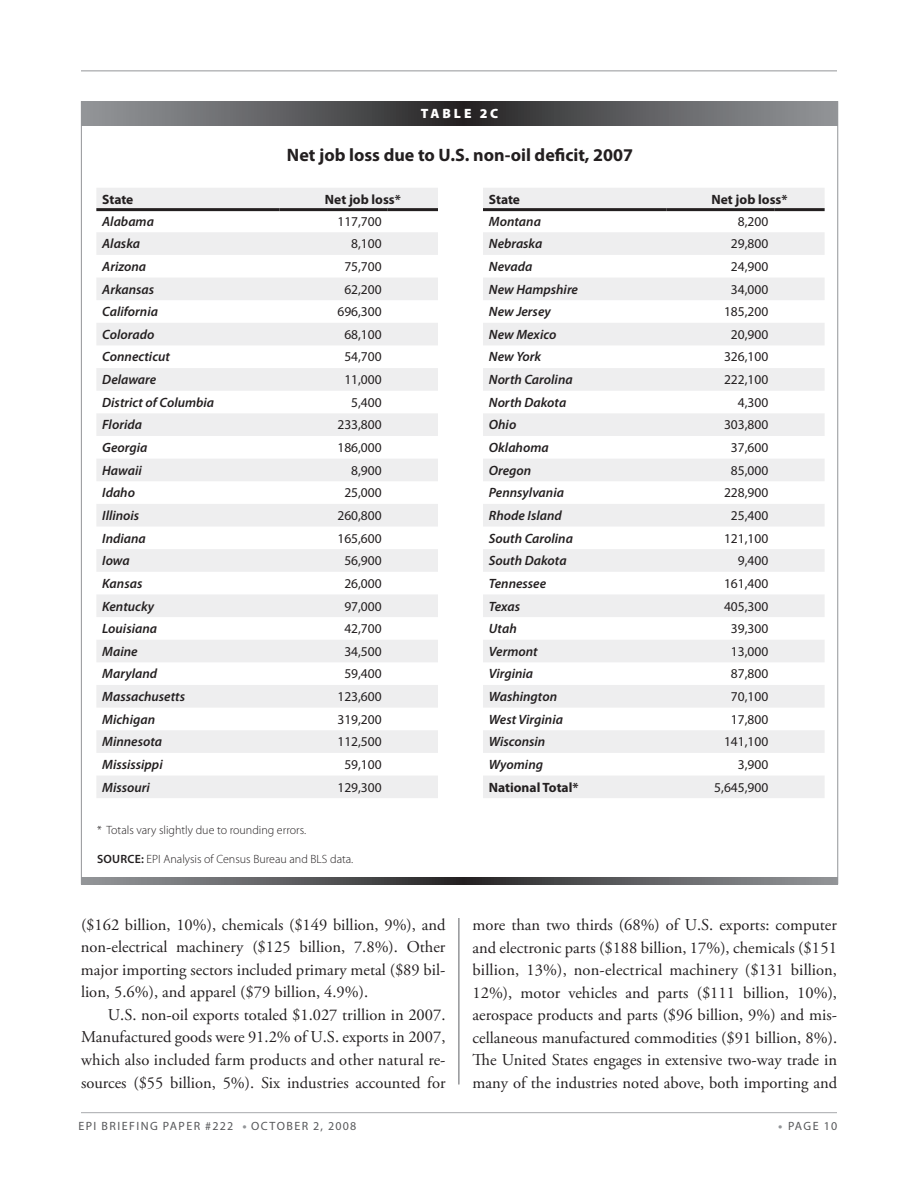
<style>
.page{position:relative;width:918px;height:1188px;background:#fff}
.page>*{position:absolute;margin:0;border:0;box-sizing:border-box;transform-origin:0 0}
.t1{font:700 18px "Myriad Pro";color:#231f20}
.t2{font:16.5px/22.5px "Adobe Garamond Pro";color:#231f20;text-align:justify}
.t3{font:italic 600 13.5px "Myriad Pro";color:#231f20}
.t4{font:13.5px "Myriad Pro";color:#231f20}
.t5{font:700 13.5px "Myriad Pro";color:#231f20}
.t6{font:900 13.5px "Myriad Pro";letter-spacing:.22em;color:#fff}
.t7{font:300 12px "Myriad Pro";color:#231f20}
.t8{font:12px "Myriad Pro";letter-spacing:.12em;color:#57585a}
.t9{font:12px "Myriad Pro";letter-spacing:.1em;color:#57585a}
.s1{font-weight:600}
.s2{font-family:"Monotype Corsiva";font-size:7.5px;color:#939598}
</style>
<div class="page">
<hr style="left:81px;top:1112px;width:756px;height:1px;background:#a8a9ad">
<hr style="left:81px;top:70px;width:756px;height:1px;background:#939598">
<hr style="left:458px;top:104px;width:2px;height:980px;background:#939598">
<div style="left:449px;top:872px;width:20px;height:46px;background:#fff"></div>
<div style="left:81px;top:101px;width:757px;height:783px;background:#fff;border:1px solid #939598"></div>
<svg style="left:81px;top:878px;width:757px;height:6px"></svg>
<svg style="left:81px;top:101px;width:757px;height:24px"></svg>
<svg style="left:96px;top:188px;width:342px;height:610px;fill:#f0f0f1"></svg>
<hr style="left:96px;top:208px;width:184px;height:3px;background:#231f20">
<hr style="left:280px;top:208px;width:108px;height:3px;background:#231f20">
<hr style="left:388px;top:208px;width:50px;height:3px;background:#231f20">
<svg style="left:483px;top:188px;width:342px;height:610px;fill:#efeff0"></svg>
<hr style="left:483px;top:208px;width:183px;height:3px;background:#231f20">
<hr style="left:666px;top:208px;width:108px;height:3px;background:#231f20">
<hr style="left:774px;top:208px;width:51px;height:3px;background:#231f20">
<p class="t6" style="left:421px;top:106px;width:79px">TABLE 2C</p>
<p class="t1" style="left:287px;top:143px;width:348px">Net job loss due to U.S. non-oil deficit, 2007</p>
<p class="t5" style="left:102px;top:190px;width:33px">State</p>
<p class="t5" style="left:325px;top:190px;width:77px">Net job loss*</p>
<p class="t3" style="left:102px;top:213px;width:53px">Alabama</p>
<p class="t4" style="left:337px;top:213px;width:46px">117,700</p>
<p class="t3" style="left:102px;top:235px;width:39px">Alaska</p>
<p class="t4" style="left:351px;top:235px;width:32px">8,100</p>
<p class="t3" style="left:102px;top:258px;width:46px">Arizona</p>
<p class="t4" style="left:344px;top:258px;width:39px">75,700</p>
<p class="t3" style="left:102px;top:280px;width:54px">Arkansas</p>
<p class="t4" style="left:344px;top:281px;width:39px">62,200</p>
<p class="t3" style="left:102px;top:303px;width:57px">California</p>
<p class="t4" style="left:337px;top:303px;width:46px">696,300</p>
<p class="t3" style="left:102px;top:326px;width:54px">Colorado</p>
<p class="t4" style="left:344px;top:326px;width:39px">68,100</p>
<p class="t3" style="left:102px;top:348px;width:69px">Connecticut</p>
<p class="t4" style="left:344px;top:349px;width:39px">54,700</p>
<p class="t3" style="left:102px;top:371px;width:56px">Delaware</p>
<p class="t4" style="left:344px;top:371px;width:39px">11,000</p>
<p class="t3" style="left:102px;top:394px;width:113px">District of Columbia</p>
<p class="t4" style="left:351px;top:394px;width:32px">5,400</p>
<p class="t3" style="left:102px;top:416px;width:41px">Florida</p>
<p class="t4" style="left:337px;top:417px;width:46px">233,800</p>
<p class="t3" style="left:102px;top:439px;width:47px">Georgia</p>
<p class="t4" style="left:337px;top:439px;width:46px">186,000</p>
<p class="t3" style="left:102px;top:462px;width:41px">Hawaii</p>
<p class="t4" style="left:351px;top:462px;width:32px">8,900</p>
<p class="t3" style="left:102px;top:484px;width:34px">Idaho</p>
<p class="t4" style="left:344px;top:484px;width:39px">25,000</p>
<p class="t3" style="left:102px;top:507px;width:39px">Illinois</p>
<p class="t4" style="left:337px;top:507px;width:46px">260,800</p>
<p class="t3" style="left:102px;top:529px;width:45px">Indiana</p>
<p class="t4" style="left:337px;top:530px;width:46px">165,600</p>
<p class="t3" style="left:102px;top:552px;width:29px">Iowa</p>
<p class="t4" style="left:344px;top:552px;width:39px">56,900</p>
<p class="t3" style="left:102px;top:575px;width:42px">Kansas</p>
<p class="t4" style="left:344px;top:575px;width:39px">26,000</p>
<p class="t3" style="left:102px;top:597px;width:53px">Kentucky</p>
<p class="t4" style="left:344px;top:598px;width:39px">97,000</p>
<p class="t3" style="left:102px;top:620px;width:56px">Louisiana</p>
<p class="t4" style="left:344px;top:620px;width:39px">42,700</p>
<p class="t3" style="left:102px;top:643px;width:37px">Maine</p>
<p class="t4" style="left:344px;top:643px;width:39px">34,500</p>
<p class="t3" style="left:102px;top:665px;width:56px">Maryland</p>
<p class="t4" style="left:344px;top:666px;width:39px">59,400</p>
<p class="t3" style="left:102px;top:688px;width:84px">Massachusetts</p>
<p class="t4" style="left:337px;top:688px;width:46px">123,600</p>
<p class="t3" style="left:102px;top:711px;width:54px">Michigan</p>
<p class="t4" style="left:337px;top:711px;width:46px">319,200</p>
<p class="t3" style="left:102px;top:733px;width:62px">Minnesota</p>
<p class="t4" style="left:337px;top:733px;width:46px">112,500</p>
<p class="t3" style="left:102px;top:756px;width:62px">Mississippi</p>
<p class="t4" style="left:344px;top:756px;width:39px">59,100</p>
<p class="t3" style="left:102px;top:779px;width:49px">Missouri</p>
<p class="t4" style="left:337px;top:779px;width:46px">129,300</p>
<p class="t7" style="left:97px;top:823px;width:211px">* Totals vary slightly due to rounding errors.</p>
<p class="t7" style="left:97px;top:852px;width:258px"><span class="s1">SOURCE:</span> EPI Analysis of Census Bureau and BLS data.</p>
<p class="t2" style="left:81px;top:914px;width:366px">($162 billion, 10%), chemicals ($149 billion, 9%), and non-electrical machinery ($125 billion, 7.8%). Other major importing sectors included primary metal ($89 bil&shy;lion, 5.6%), and apparel ($79 billion, 4.9%).</p>
<p class="t2" style="left:81px;top:1004px;width:366px;text-indent:27px">U.S. non-oil exports totaled $1.027 trillion in 2007.<br>Manufactured goods were 91.2% of U.S. exports in 2007, which also included farm products and other natural re&shy;sources ($55 billion, 5%). Six industries accounted for</p>
<p class="t5" style="left:489px;top:190px;width:33px">State</p>
<p class="t5" style="left:712px;top:190px;width:77px">Net job loss*</p>
<p class="t3" style="left:489px;top:213px;width:54px">Montana</p>
<p class="t4" style="left:738px;top:213px;width:32px">8,200</p>
<p class="t3" style="left:489px;top:235px;width:55px">Nebraska</p>
<p class="t4" style="left:731px;top:235px;width:39px">29,800</p>
<p class="t3" style="left:489px;top:258px;width:45px">Nevada</p>
<p class="t4" style="left:731px;top:258px;width:39px">24,900</p>
<p class="t3" style="left:489px;top:280px;width:91px">New Hampshire</p>
<p class="t4" style="left:731px;top:281px;width:39px">34,000</p>
<p class="t3" style="left:489px;top:303px;width:63px">New Jersey</p>
<p class="t4" style="left:724px;top:303px;width:46px">185,200</p>
<p class="t3" style="left:489px;top:326px;width:69px">New Mexico</p>
<p class="t4" style="left:731px;top:326px;width:39px">20,900</p>
<p class="t3" style="left:489px;top:348px;width:54px">New York</p>
<p class="t4" style="left:724px;top:349px;width:46px">326,100</p>
<p class="t3" style="left:489px;top:371px;width:85px">North Carolina</p>
<p class="t4" style="left:724px;top:371px;width:46px">222,100</p>
<p class="t3" style="left:489px;top:394px;width:79px">North Dakota</p>
<p class="t4" style="left:738px;top:394px;width:32px">4,300</p>
<p class="t3" style="left:489px;top:416px;width:29px">Ohio</p>
<p class="t4" style="left:724px;top:417px;width:46px">303,800</p>
<p class="t3" style="left:489px;top:439px;width:61px">Oklahoma</p>
<p class="t4" style="left:731px;top:439px;width:39px">37,600</p>
<p class="t3" style="left:489px;top:462px;width:44px">Oregon</p>
<p class="t4" style="left:731px;top:462px;width:39px">85,000</p>
<p class="t3" style="left:489px;top:484px;width:77px">Pennsylvania</p>
<p class="t4" style="left:724px;top:484px;width:46px">228,900</p>
<p class="t3" style="left:489px;top:507px;width:74px">Rhode Island</p>
<p class="t4" style="left:731px;top:507px;width:39px">25,400</p>
<p class="t3" style="left:489px;top:529px;width:86px">South Carolina</p>
<p class="t4" style="left:724px;top:530px;width:46px">121,100</p>
<p class="t3" style="left:489px;top:552px;width:79px">South Dakota</p>
<p class="t4" style="left:738px;top:552px;width:32px">9,400</p>
<p class="t3" style="left:489px;top:575px;width:59px">Tennessee</p>
<p class="t4" style="left:724px;top:575px;width:46px">161,400</p>
<p class="t3" style="left:489px;top:597px;width:33px">Texas</p>
<p class="t4" style="left:724px;top:598px;width:46px">405,300</p>
<p class="t3" style="left:489px;top:620px;width:29px">Utah</p>
<p class="t4" style="left:731px;top:620px;width:39px">39,300</p>
<p class="t3" style="left:489px;top:643px;width:50px">Vermont</p>
<p class="t4" style="left:731px;top:643px;width:39px">13,000</p>
<p class="t3" style="left:489px;top:665px;width:46px">Virginia</p>
<p class="t4" style="left:731px;top:666px;width:39px">87,800</p>
<p class="t3" style="left:489px;top:688px;width:70px">Washington</p>
<p class="t4" style="left:731px;top:688px;width:39px">70,100</p>
<p class="t3" style="left:489px;top:711px;width:76px">West Virginia</p>
<p class="t4" style="left:731px;top:711px;width:39px">17,800</p>
<p class="t3" style="left:489px;top:733px;width:58px">Wisconsin</p>
<p class="t4" style="left:724px;top:733px;width:46px">141,100</p>
<p class="t3" style="left:489px;top:756px;width:56px">Wyoming</p>
<p class="t4" style="left:738px;top:756px;width:32px">3,900</p>
<p class="t5" style="left:489px;top:778px;width:91px">National Total*</p>
<p class="t4" style="left:714px;top:779px;width:56px">5,645,900</p>
<p class="t2" style="left:472px;top:914px;width:366px">more than two thirds (68%) of U.S. exports: computer and electronic parts ($188 billion, 17%), chemicals ($151 billion, 13%), non-electrical machinery ($131 billion, 12%), motor vehicles and parts ($111 billion, 10%), aerospace products and parts ($96 billion, 9%) and mis&shy;cellaneous manufactured commodities ($91 billion, 8%).<br>The United States engages in extensive two-way trade in many of the industries noted above, both importing and</p>
<p class="t8" style="left:78px;top:1119px;width:100px">EPI BRIEFING PAPE</p>
<p class="t9" style="left:194px;top:1119px;width:164px">R #222 <span class="s2">●</span> OCTOBE R 2, 2008</p>
<p class="t8" style="left:777px;top:1119px;width:61px"><span class="s2">●</span> PAGE 10</p>
</div>
